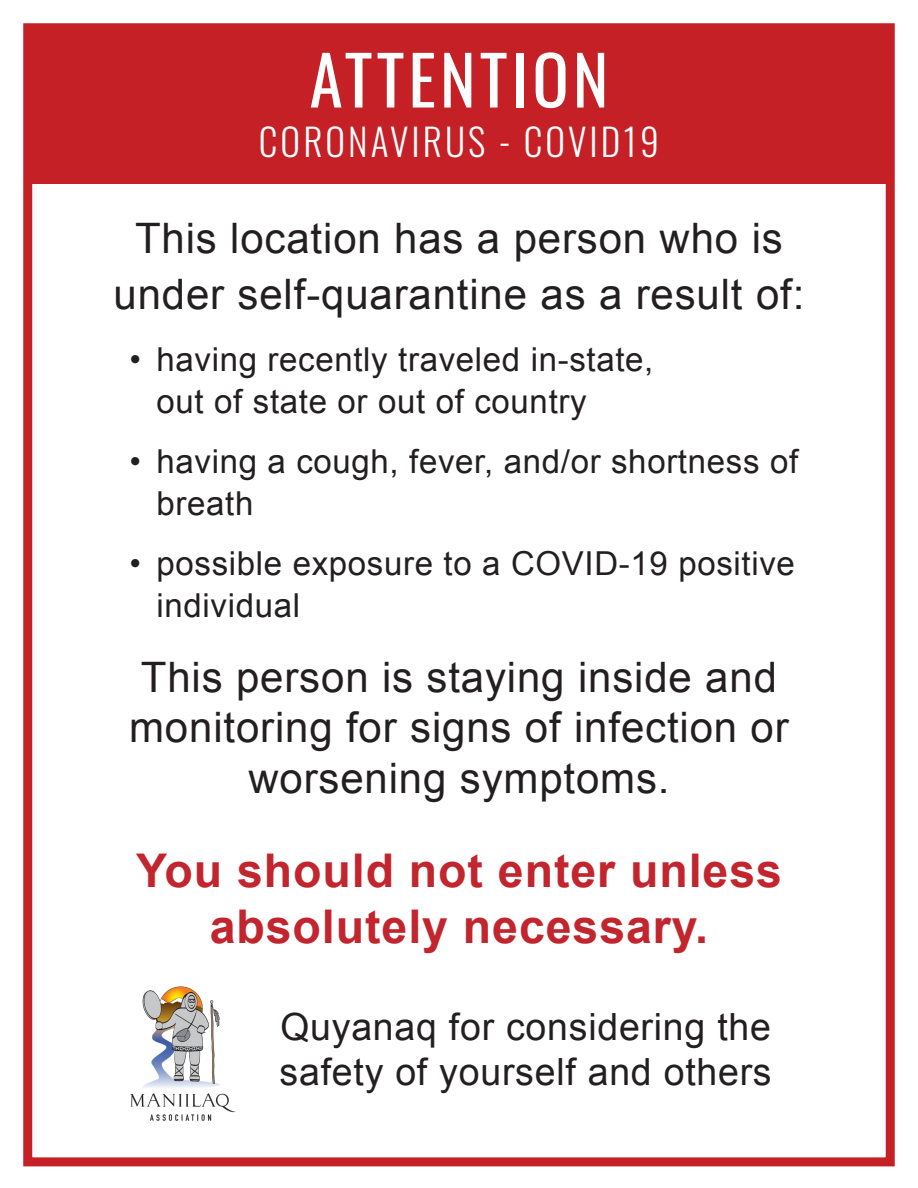
<style>
.page{position:relative;width:918px;height:1188px;background:#fff}
.page>*{position:absolute;margin:0;border:0;box-sizing:border-box;transform-origin:0 0}
.t1{font:67.5px "Oswald";letter-spacing:.06em;color:#fff}
.t2{font:700 46.5px/55.8px "Arial";letter-spacing:.02em;color:#c2252d;text-align:center}
.t3{font:42px/50.4px "Arial";letter-spacing:.02em;color:#231f20;text-align:center}
.t4{font:37.5px/45px "Arial";letter-spacing:.02em;color:#231f20}
.t5{font:300 37.5px "Oswald";letter-spacing:.08em;color:#fff}
.t6{font:33px/42px "Arial";letter-spacing:.02em;color:#231f20}
</style>
<div class="page">
<div style="left:23px;top:23px;width:872px;height:1143px;border:9px solid #c42026"></div>
<div style="left:27px;top:27px;width:864px;height:157px;background:#c42026"></div>
<img style="left:130px;top:986px;width:106px;height:134px">
<p class="t1" style="left:310px;top:20px;width:300px">ATTENTION</p>
<p class="t5" style="left:259px;top:108px;width:402px">CORONAVIRUS - COVID19</p>
<p class="t3" style="left:114px;top:211px;width:692px;line-height:55.8px">This location has a person who is under self-quarantine as a result of:</p>
<p class="t6" style="left:157px;top:338px;width:498px;text-indent:-27px">• having recently traveled in-state, out of state or out of country</p>
<p class="t6" style="left:157px;top:440px;width:643px;text-indent:-27px">• having a cough, fever, and/or shortness of breath</p>
<p class="t6" style="left:157px;top:542px;width:640px;text-indent:-27px">• possible exposure to a COVID-19 positive individual</p>
<p class="t3" style="left:129px;top:653px;width:661px">This person is staying inside and monitoring for signs of infection or worsening symptoms.</p>
<p class="t2" style="left:136px;top:844px;width:648px">You should not enter unless absolutely necessary.</p>
<p class="t4" style="left:280px;top:1005px;width:494px">Quyanaq for considering the safety of yourself and others</p>
</div>
